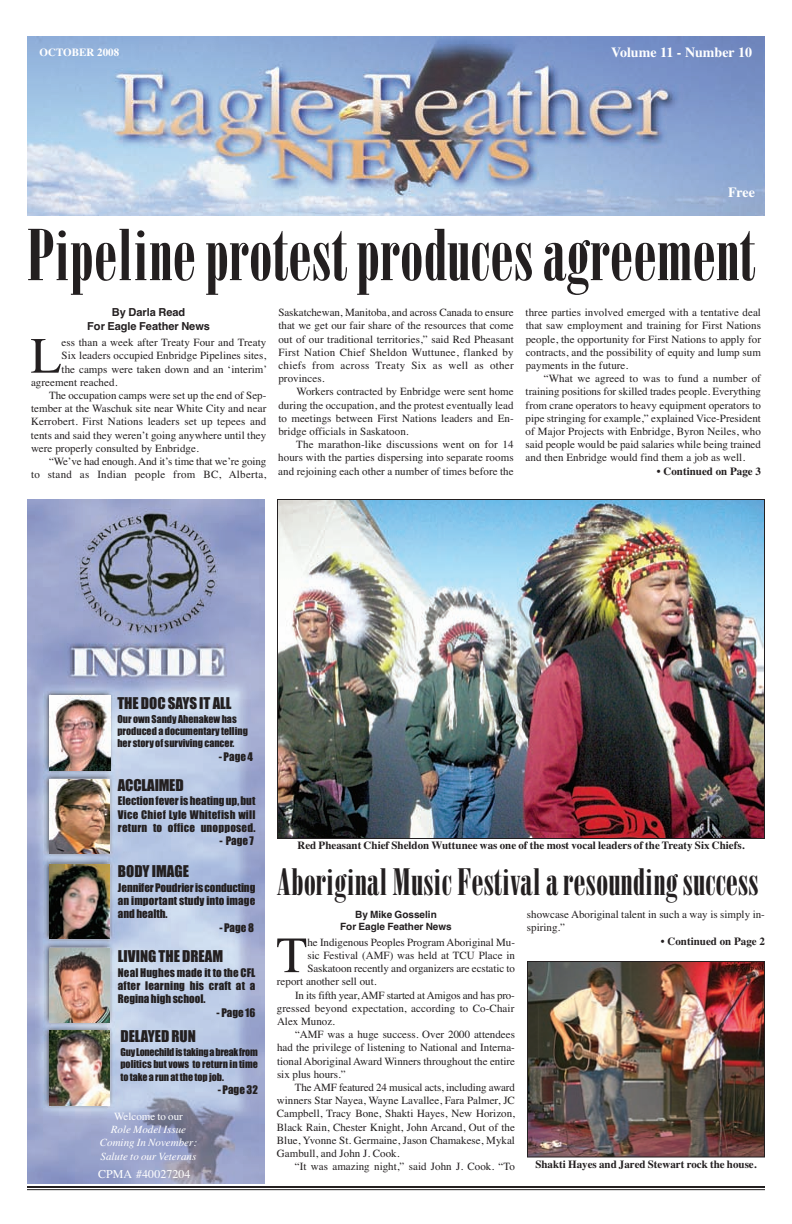
<style>
.page{position:relative;width:792px;height:1224px;background:#fff}
.page>*{position:absolute;margin:0;border:0;box-sizing:border-box;transform-origin:0 0}
.t1{font:71px "Bodoni Poster Compressed";color:#231f20}
.t2{font:50.8px "Times";color:#231f20}
.t3{font:37px "Bodoni Poster Compressed";color:#231f20}
.t4{font:15px "Impact";color:#231f20}
.t5{font:700 14px "Times";color:#fff}
.t6{font:12px "Times";color:#fff}
.t7{font:11px/13.2px "Times";color:#231f20;text-align:justify}
.t8{font:11px/13.2px "Impact";letter-spacing:.01em;color:#231f20;text-align:justify}
.t9{font:700 11px "Times";color:#231f20}
.t10{font:italic 11px/13.2px "Times";color:#fff;text-align:center}
.t11{font:11px "Times";letter-spacing:.025em;color:#231f20}
.t12{font:700 11px/13.2px "Helvetica";color:#231f20;text-align:center}
.t13{font:11px "Times";color:#fff}
.t14{font:700 11px "Times";color:#fff}
.t15{font:10px/12.4px "Impact";color:#231f20}
.t16{font:700 10px/12px "Helvetica";color:#231f20;text-align:center}
</style>
<div class="page">
<hr style="left:27px;top:1186px;width:738px;height:2px;background:#231f20">
<hr style="left:27px;top:1189px;width:738px;height:1px;background:#231f20">
<img style="left:27px;top:36px;width:738px;height:180px">
<img style="left:27px;top:499px;width:238px;height:684px">
<img style="left:49px;top:696px;width:62px;height:74px">
<img style="left:49px;top:779px;width:61px;height:75px">
<img style="left:49px;top:865px;width:61px;height:74px">
<img style="left:49px;top:949px;width:61px;height:74px">
<img style="left:50px;top:1031px;width:60px;height:74px">
<img style="left:279px;top:501px;width:484px;height:336px">
<img style="left:529px;top:963px;width:234px;height:193px">
<div style="left:527px;top:961px;width:238px;height:197px;border:1px solid #231f20"></div>
<p class="t14" style="left:40px;top:46px;width:81px">OCTOBER 2008</p>
<p class="t5" style="left:611px;top:44px;width:142px">Volume 11 - Number 10</p>
<p class="t5" style="left:728px;top:184px;width:28px">Free</p>
<h1 class="t1" style="left:27px;top:229px;width:730px">Pipeline protest produces agreement</h1>
<p class="t12" style="left:87px;top:306px;width:124px">By Darla Read<br>For Eagle Feather News</p>
<h2 class="t2" style="left:31px;top:325px;width:33px">L</h2>
<p class="t7" style="left:62px;top:336px;width:206px">ess than a week after Treaty Four and Treaty</p>
<p class="t7" style="left:62px;top:349px;width:206px">Six leaders occupied Enbridge Pipelines sites,</p>
<p class="t7" style="left:62px;top:362px;width:207px">the camps were taken down and an ‘interim’</p>
<p class="t7" style="left:31px;top:375px;width:88px">agreement reached.</p>
<p class="t7" style="left:49px;top:389px;width:219px">The occupation camps were set up the end of Sep-</p>
<p class="t7" style="left:31px;top:402px;width:237px">tember at the Waschuk site near White City and near</p>
<p class="t7" style="left:31px;top:415px;width:237px">Kerrobert. First Nations leaders set up tepees and</p>
<p class="t7" style="left:31px;top:428px;width:237px">tents and said they weren’t going anywhere until they</p>
<p class="t7" style="left:31px;top:441px;width:169px">were properly consulted by Enbridge.</p>
<p class="t7" style="left:49px;top:455px;width:219px">“We’ve had enough. And it’s time that we’re going</p>
<p class="t11" style="left:31px;top:468px;width:237px">to stand as Indian people from BC, Alberta,</p>
<p class="t7" style="left:278px;top:306px;width:237px">Saskatchewan, Manitoba, and across Canada to ensure that we get our fair share of the resources that come out of our traditional territories,” said Red Pheasant First Nation Chief Sheldon Wuttunee, flanked by chiefs from across Treaty Six as well as other provinces.</p>
<p class="t7" style="left:278px;top:385px;width:237px;text-indent:18px">Workers contracted by Enbridge were sent home during the occupation, and the protest eventually lead to meetings between First Nations leaders and En&shy;bridge officials in Saskatoon.</p>
<p class="t7" style="left:278px;top:438px;width:237px;text-indent:18px">The marathon-like discussions went on for 14 hours with the parties dispersing into separate rooms and rejoining each other a number of times before the</p>
<p class="t7" style="left:526px;top:306px;width:237px">three parties involved emerged with a tentative deal that saw employment and training for First Nations people, the opportunity for First Nations to apply for contracts, and the possibility of equity and lump sum payments in the future.</p>
<p class="t7" style="left:526px;top:372px;width:237px;text-indent:18px">“What we agreed to was to fund a number of training positions for skilled trades people. Everything from crane operators to heavy equipment operators to pipe stringing for example,” explained Vice-President of Major Projects with Enbridge, Byron Neiles, who said people would be paid salaries while being trained and then Enbridge would find them a job as well.</p>
<p class="t9" style="left:657px;top:464px;width:106px">• Continued on Page 3</p>
<h3 class="t4" style="left:117px;top:695px;width:116px">THE DOC SAYSIT ALL</h3>
<p class="t15" style="left:117px;top:713px;width:132px">Our own Sandy Ahenakew has produced a documentary telling her story of surviving cancer.</p>
<p class="t8" style="left:219px;top:750px;width:36px">- Page 4</p>
<h3 class="t4" style="left:118px;top:777px;width:67px">ACCLAIMED</h3>
<p class="t8" style="left:118px;top:795px;width:139px">Electionfeveris heating up, but Vice Chief Lyle Whitefish will return to office unopposed.</p>
<p class="t8" style="left:219px;top:835px;width:36px">- Page 7</p>
<h3 class="t4" style="left:118px;top:863px;width:73px">BODYIMAGE</h3>
<p class="t8" style="left:118px;top:882px;width:139px">Jennifer Poudrierisconducting an important study into image and health.</p>
<p class="t8" style="left:219px;top:921px;width:36px">- Page 8</p>
<h3 class="t4" style="left:118px;top:948px;width:107px">LIVING THE DREAM</h3>
<p class="t8" style="left:118px;top:967px;width:139px">Neal Hughes made it to the CFL after learning his craft at a Regina high school.</p>
<p class="t8" style="left:217px;top:1006px;width:40px">- Page 16</p>
<h3 class="t4" style="left:120px;top:1028px;width:77px">DELAYED RUN</h3>
<p class="t15" style="left:120px;top:1047px;width:139px;text-align:justify">Guy Lonechildis takingabreakfrom politics but vows to return in time to take a run at the topjob.</p>
<p class="t8" style="left:218px;top:1084px;width:42px">- Page 32</p>
<p class="t13" style="left:114px;top:1110px;width:70px">Welcome to our</p>
<p class="t10" style="left:100px;top:1123px;width:99px">Role Model Issue<br>Coming In November:<br>Salute to our Veterans</p>
<p class="t6" style="left:98px;top:1167px;width:94px">CPMA #40027204</p>
<p class="t9" style="left:297px;top:839px;width:449px">Red Pheasant Chief Sheldon Wuttunee was one of the most vocal leaders of the Treaty Six Chiefs.</p>
<h3 class="t3" style="left:277px;top:868px;width:483px">Aboriginal Music Festival aresoundingsuccess</h3>
<p class="t16" style="left:340px;top:908px;width:113px">By Mike Gosselin<br>For Eagle Feather News</p>
<h2 class="t2" style="left:276px;top:925px;width:33px">T</h2>
<p class="t7" style="left:307px;top:935px;width:209px">he Indigenous Peoples Program Aboriginal Mu-</p>
<p class="t7" style="left:307px;top:949px;width:209px">sic Festival (AMF) was held at TCU Place in</p>
<p class="t7" style="left:307px;top:962px;width:209px">Saskatoon recently and organizers are ecstatic to</p>
<p class="t7" style="left:277px;top:975px;width:101px">report another sell out.</p>
<p class="t7" style="left:295px;top:988px;width:221px">In its fifth year, AMF started at Amigos and has pro-</p>
<p class="t7" style="left:277px;top:1001px;width:239px">gressed beyond expectation, according to Co-Chair</p>
<p class="t7" style="left:277px;top:1015px;width:60px">Alex Munoz.</p>
<p class="t7" style="left:295px;top:1028px;width:222px">“AMF was a huge success. Over 2000 attendees</p>
<p class="t7" style="left:277px;top:1041px;width:239px">had the privilege of listening to National and Interna-</p>
<p class="t7" style="left:277px;top:1054px;width:240px">tional Aboriginal Award Winners throughout the entire</p>
<p class="t7" style="left:277px;top:1067px;width:70px">six plus hours.”</p>
<p class="t7" style="left:295px;top:1081px;width:221px">The AMF featured 24 musical acts, including award</p>
<p class="t7" style="left:277px;top:1094px;width:239px">winners Star Nayea, Wayne Lavallee, Fara Palmer, JC</p>
<p class="t7" style="left:277px;top:1107px;width:239px">Campbell, Tracy Bone, Shakti Hayes, New Horizon,</p>
<p class="t7" style="left:277px;top:1120px;width:239px">Black Rain, Chester Knight, John Arcand, Out of the</p>
<p class="t7" style="left:277px;top:1133px;width:239px">Blue, Yvonne St. Germaine, Jason Chamakese, Mykal</p>
<p class="t7" style="left:277px;top:1147px;width:124px">Gambull, and John J. Cook.</p>
<p class="t7" style="left:295px;top:1160px;width:222px">“It was amazing night,” said John J. Cook. “To</p>
<p class="t7" style="left:527px;top:908px;width:240px">showcase Aboriginal talent in such a way is simply in&shy;spiring.”</p>
<p class="t9" style="left:661px;top:934px;width:106px">• Continued on Page 2</p>
<p class="t9" style="left:535px;top:1158px;width:223px">Shakti Hayes and Jared Stewart rock the house.</p>
</div>
